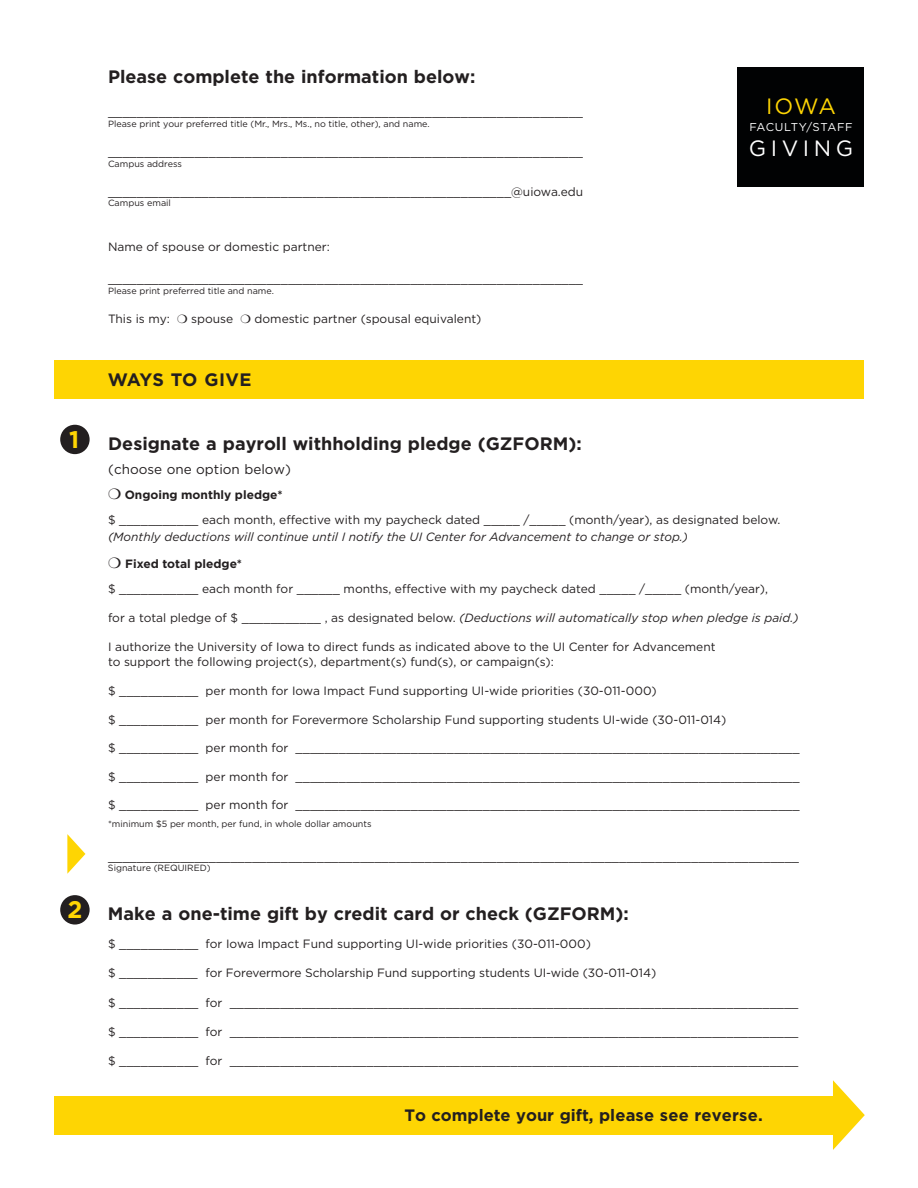
<style>
.page{position:relative;width:918px;height:1188px;background:#fff}
.page>*{position:absolute;margin:0;border:0;box-sizing:border-box;transform-origin:0 0}
.t1{font:700 24px "Gotham";color:#fed503}
.t2{font:22.2px "Gotham";letter-spacing:.205em;color:#fff}
.t3{font:22.2px "Gotham";color:#fed503}
.t4{font:700 18px "Gotham";color:#231f20}
.t5{font:700 16.5px "Gotham";color:#231f20}
.t6{font:13.5px "Gotham";color:#231f20}
.t7{font:12px/15px "Gotham";color:#231f20}
.t8{font:italic 12px "Gotham";color:#231f20}
.t9{font:700 12px "Gotham";color:#231f20}
.t10{font:11.4px "Gotham";letter-spacing:.055em;color:#fff}
.t11{font:9px "Gotham";color:#231f20}
.s1{font-style:normal}
</style>
<div class="page">
<div style="left:738px;top:68px;width:126px;height:119px;background:#010203"></div>
<div style="left:54px;top:1096px;width:781px;height:39px;background:#fed503"></div>
<svg style="left:833px;top:1080px;width:32px;height:70px"></svg>
<div style="left:54px;top:360px;width:810px;height:39px;background:#fed503"></div>
<div style="left:61px;top:896px;width:28px;height:27px;background:#231f20;border-radius:50%"></div>
<div style="left:60px;top:895px;width:30px;height:30px;border:2px solid #231f20;border-radius:50%"></div>
<div style="left:61px;top:426px;width:28px;height:27px;background:#231f20;border-radius:50%"></div>
<div style="left:60px;top:425px;width:30px;height:29px;border:2px solid #231f20;border-radius:50%"></div>
<svg style="left:67px;top:834px;width:18px;height:40px"></svg>
<p class="t1" style="left:69px;top:424px;width:12px">1</p>
<p class="t1" style="left:68px;top:894px;width:16px">2</p>
<p class="t4" style="left:108px;top:65px;width:369px">Please complete the information below:</p>
<p class="t7" style="left:108px;top:104px;width:477px">__________________________________________________________________</p>
<p class="t11" style="left:108px;top:118px;width:323px">Please print your preferred title (Mr., Mrs., Ms., no title, other), and name.</p>
<p class="t7" style="left:108px;top:144px;width:477px">__________________________________________________________________</p>
<p class="t11" style="left:108px;top:158px;width:75px">Campus address</p>
<p class="t7" style="left:108px;top:184px;width:477px">________________________________________________________@uiowa.edu</p>
<p class="t11" style="left:108px;top:198px;width:64px">Campus email</p>
<p class="t7" style="left:108px;top:239px;width:223px">Name of spouse or domestic partner:</p>
<p class="t7" style="left:108px;top:271px;width:477px">__________________________________________________________________</p>
<p class="t11" style="left:108px;top:285px;width:167px">Please print preferred title and name.</p>
<p class="t7" style="left:108px;top:311px;width:375px">This is my: ❍ spouse ❍ domestic partner (spousal equivalent)</p>
<p class="t4" style="left:108px;top:368px;width:145px">WAYS TO GIVE</p>
<p class="t3" style="left:766px;top:92px;width:71px">IOWA</p>
<p class="t10" style="left:749px;top:120px;width:105px">FACULTY/STAFF</p>
<p class="t2" style="left:749px;top:134px;width:106px">GIVING</p>
<p class="t4" style="left:108px;top:432px;width:475px">Designate a payroll withholding pledge (GZFORM):</p>
<p class="t6" style="left:108px;top:460px;width:184px">(choose one option below)</p>
<p class="t9" style="left:108px;top:486px;width:176px">❍ Ongoing monthly pledge*</p>
<p class="t7" style="left:108px;top:512px;width:674px">$ ___________ each month, effective with my paycheck dated _____ /_____ (month/year), as designated below.</p>
<p class="t8" style="left:108px;top:529px;width:582px">(Monthly deductions will continue until I notify the UI Center for Advancement to change or stop.)</p>
<p class="t9" style="left:108px;top:555px;width:136px">❍ Fixed total pledge*</p>
<p class="t7" style="left:108px;top:581px;width:662px">$ ___________ each month for ______ months, effective with my paycheck dated _____ /_____ (month/year),</p>
<p class="t8" style="left:108px;top:610px;width:692px"><span class="s1">for a total pledge of $ ___________ , as designated below.</span> (Deductions will automatically stop when pledge is paid.)</p>
<p class="t7" style="left:108px;top:639px;width:609px">I authorize the University of Iowa to direct funds as indicated above to the UI Center for Advancement to support the following project(s), department(s) fund(s), or campaign(s):</p>
<p class="t7" style="left:108px;top:683px;width:550px">$ ___________ per month for Iowa Impact Fund supporting UI-wide priorities (30-011-000)</p>
<p class="t7" style="left:108px;top:712px;width:620px">$ ___________ per month for Forevermore Scholarship Fund supporting students UI-wide (30-011-014)</p>
<p class="t7" style="left:108px;top:740px;width:693px">$ ___________ per month for ______________________________________________________________________</p>
<p class="t7" style="left:108px;top:769px;width:693px">$ ___________ per month for ______________________________________________________________________</p>
<p class="t7" style="left:108px;top:797px;width:693px">$ ___________ per month for ______________________________________________________________________</p>
<p class="t11" style="left:108px;top:818px;width:265px">*minimum $5 per month, per fund, in whole dollar amounts</p>
<p class="t7" style="left:108px;top:849px;width:693px">________________________________________________________________________________________________</p>
<p class="t11" style="left:108px;top:863px;width:104px">Signature (REQUIRED)</p>
<p class="t4" style="left:108px;top:902px;width:522px">Make a one-time gift by credit card or check (GZFORM):</p>
<p class="t7" style="left:108px;top:936px;width:484px">$ ___________ for Iowa Impact Fund supporting UI-wide priorities (30-011-000)</p>
<p class="t7" style="left:108px;top:965px;width:550px">$ ___________ for Forevermore Scholarship Fund supporting students UI-wide (30-011-014)</p>
<p class="t7" style="left:108px;top:995px;width:692px">$ ___________ for _______________________________________________________________________________</p>
<p class="t7" style="left:108px;top:1024px;width:692px">$ ___________ for _______________________________________________________________________________</p>
<p class="t7" style="left:108px;top:1053px;width:692px">$ ___________ for _______________________________________________________________________________</p>
<p class="t5" style="left:404px;top:1105px;width:360px">To complete your gift, please see reverse.</p>
</div>
